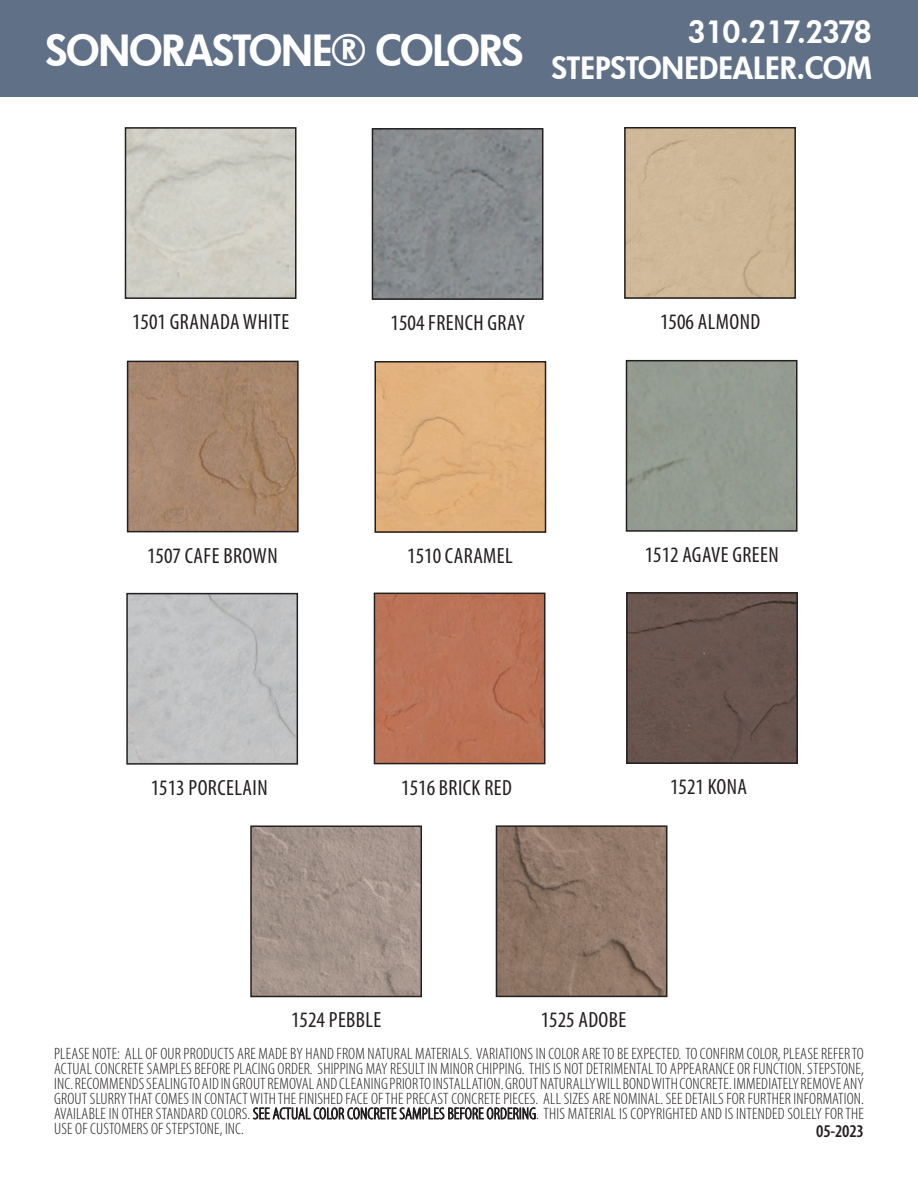
<style>
.page{position:relative;width:918px;height:1188px;background:#fff}
.page>*{position:absolute;margin:0;border:0;box-sizing:border-box;transform-origin:0 0}
.t1{font:800 42px "Futura";letter-spacing:-.02em;color:#fff}
.t2{font:800 30px/36px "Futura";color:#fff;text-align:right}
.t3{font:condensed 22.05px "Myriad Pro";letter-spacing:.02em;color:#231f20}
.t4{font:condensed 22.05px "Myriad Pro";color:#231f20}
.t5{font:600 condensed 18px "Myriad Pro";letter-spacing:-.01em;color:#231f20}
.t6{font:300 condensed 16.5px/15px "Myriad Pro";letter-spacing:.01em;color:#231f20;text-align:justify}
</style>
<div class="page">
<div style="left:0;top:0;width:918px;height:97px;background:#607087"></div>
<img style="left:375px;top:131px;width:165px;height:166px">
<div style="left:372px;top:128px;width:171px;height:172px;border:2px solid #231f20"></div>
<div style="left:627px;top:130px;width:166px;height:166px;background:#cdb797"></div>
<div style="left:624px;top:127px;width:172px;height:172px;border:2px solid #231f20"></div>
<div style="left:125px;top:127px;width:172px;height:172px;border:2px solid #231f20"></div>
<img style="left:130px;top:364px;width:166px;height:165px">
<div style="left:127px;top:361px;width:172px;height:171px;border:2px solid #231f20"></div>
<div style="left:377px;top:596px;width:165px;height:165px;background:#ba7357"></div>
<div style="left:374px;top:593px;width:171px;height:171px;border:2px solid #231f20"></div>
<div style="left:129px;top:596px;width:166px;height:166px;background:#c0c2c3"></div>
<div style="left:126px;top:593px;width:172px;height:172px;border:2px solid #231f20"></div>
<img style="left:499px;top:828px;width:165px;height:166px">
<div style="left:496px;top:825px;width:171px;height:172px;border:2px solid #231f20"></div>
<img style="left:253px;top:828px;width:166px;height:166px">
<div style="left:250px;top:825px;width:172px;height:172px;border:2px solid #231f20"></div>
<div style="left:377px;top:364px;width:166px;height:166px;background:#e0b17e"></div>
<div style="left:374px;top:361px;width:172px;height:172px;border:2px solid #231f20"></div>
<div style="left:629px;top:363px;width:166px;height:166px;background:#949b90"></div>
<div style="left:626px;top:360px;width:172px;height:172px;border:2px solid #231f20"></div>
<div style="left:629px;top:595px;width:166px;height:166px;background:#69554e"></div>
<div style="left:626px;top:592px;width:172px;height:172px;border:2px solid #231f20"></div>
<p class="t1" style="left:46px;top:22px;width:479px">SONORASTONE® COLORS</p>
<h2 class="t2" style="left:552px;top:13px;width:322px">310.217.2378<br>STEPSTONEDEALER.COM</h2>
<p class="t3" style="left:132px;top:308px;width:159px">1501 GRANADA WHITE</p>
<p class="t3" style="left:391px;top:309px;width:136px">1504 FRENCH GRAY</p>
<p class="t3" style="left:660px;top:308px;width:102px">1506 ALMOND</p>
<p class="t3" style="left:147px;top:542px;width:132px">1507 CAFE BROWN</p>
<p class="t3" style="left:407px;top:542px;width:107px">1510 CARAMEL</p>
<p class="t3" style="left:645px;top:541px;width:136px">1512 AGAVE GREEN</p>
<p class="t3" style="left:151px;top:774px;width:118px">1513 PORCELAIN</p>
<p class="t3" style="left:401px;top:774px;width:112px">1516 BRICK RED</p>
<p class="t4" style="left:670px;top:773px;width:79px">1521 KONA</p>
<p class="t3" style="left:291px;top:1007px;width:92px">1524 PEBBLE</p>
<p class="t3" style="left:541px;top:1007px;width:87px">1525 ADOBE</p>
<p class="t6" style="left:54px;top:1046px;width:811px">PLEASE NOTE: ALL OF OUR PRODUCTS ARE MADE BY HAND FROM NATURAL MATERIALS. VARIATIONS IN COLOR ARE TO BE EXPECTED. TO CONFIRM COLOR, PLEASE REFER TO ACTUAL CONCRETE SAMPLES BEFORE PLACING ORDER. SHIPPING MAY RESULT IN MINOR CHIPPING. THIS IS NOT DETRIMENTAL TO APPEARANCE OR FUNCTION. STEPSTONE, INC. RECOMMENDS SEALING TO AID IN GROUT REMOVAL AND CLEANING PRIOR TO INSTALLATION. GROUT NATURALLY WILL BOND WITH CONCRETE. IMMEDIATELY REMOVE ANY GROUT SLURRY THAT COMES IN CONTACT WITH THE FINISHED FACE OF THE PRECAST CONCRETE PIECES. ALL SIZES ARE NOMINAL. SEE DETAILS FOR FURTHER INFORMATION.<br>AVAILABLE IN OTHER STANDARD COLORS. SEE ACTUAL COLOR CONCRETE SAMPLES BEFORE ORDERING. THIS MATERIAL IS COPYRIGHTED AND IS INTENDED SOLELY FOR THE USE OF CUSTOMERS OF STEPSTONE, INC.</p>
<p class="t5" style="left:816px;top:1121px;width:49px">05-2023</p>
</div>
